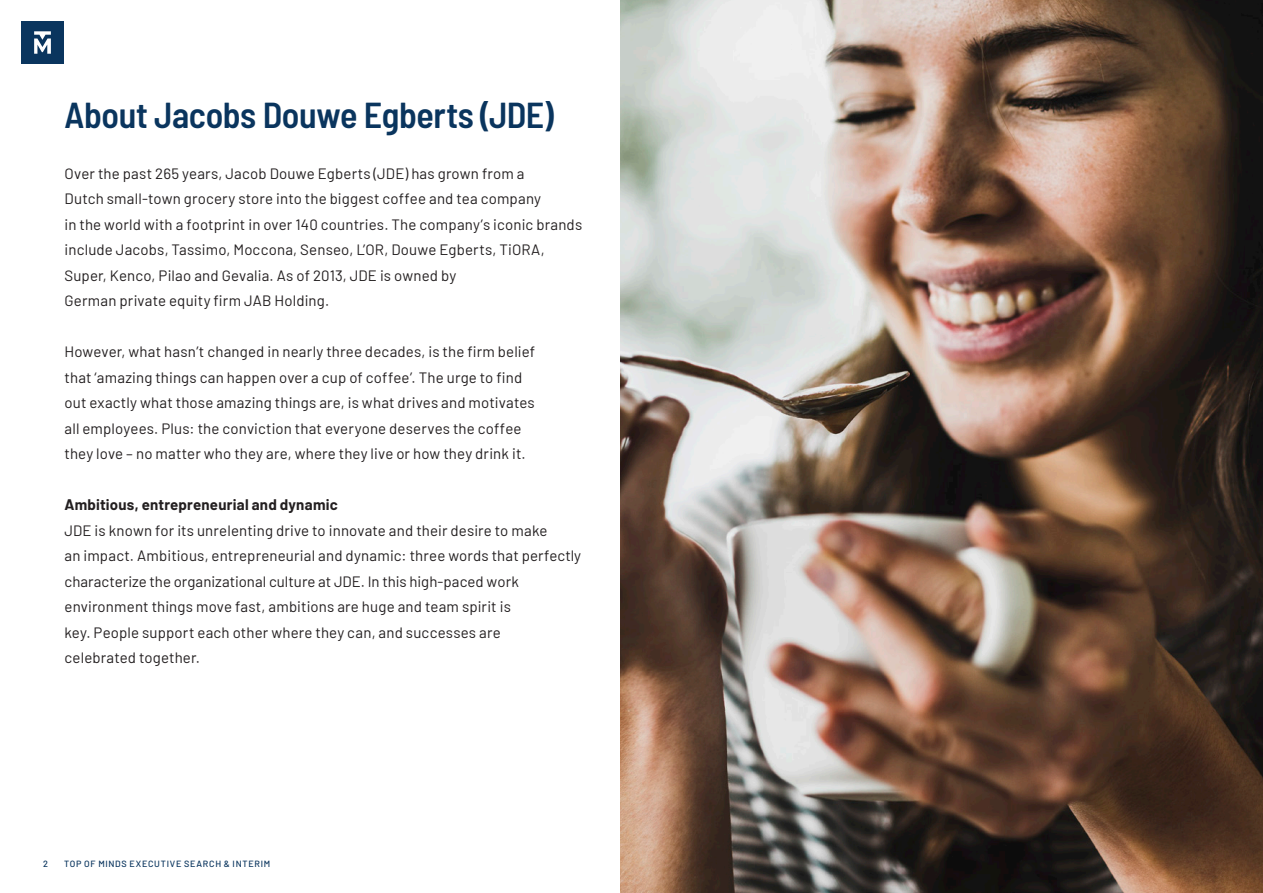
<style>
.page{position:relative;width:1263px;height:893px;background:#fff}
.page>*{position:absolute;margin:0;border:0;box-sizing:border-box;transform-origin:0 0}
.t1{font:600 semi-condensed 36px "Barlow";letter-spacing:-.01em;color:#0a355e}
.t2{font:15px/25.5px "Barlow";letter-spacing:.01em;color:#231f20}
.t3{font:700 15px "Barlow";letter-spacing:.015em;color:#231f20}
.t4{font:500 9px "Barlow";letter-spacing:.08em;color:#0a355e}
</style>
<div class="page">
<img style="left:621px;top:0;width:642px;height:893px">
<div style="left:21px;top:21px;width:43px;height:43px;background:#0a355e"></div>
<svg style="left:34px;top:31px;width:17px;height:23px"></svg>
<p class="t1" style="left:64px;top:89px;width:491px">About Jacobs Douwe Egberts (JDE)</p>
<p class="t2" style="left:64px;top:159px;width:519px">Over the past 265 years, Jacob Douwe Egberts (JDE) has grown from a<br>Dutch small-town grocery store into the biggest coffee and tea company<br>in the world with a footprint in over 140 countries. The company’s iconic brands include Jacobs, Tassimo, Moccona, Senseo, L’OR, Douwe Egberts, TiORA, Super, Kenco, Pilao and Gevalia. As of 2013, JDE is owned by<br>German private equity firm JAB Holding.</p>
<p class="t2" style="left:64px;top:338px;width:472px">However, what hasn’t changed in nearly three decades, is the firm belief that ‘amazing things can happen over a cup of coffee’. The urge to find out exactly what those amazing things are, is what drives and motivates all employees. Plus: the conviction that everyone deserves the coffee they love – no matter who they are, where they live or how they drink it.</p>
<p class="t3" style="left:64px;top:494px;width:275px">Ambitious, entrepreneurial and dynamic</p>
<p class="t2" style="left:64px;top:516px;width:518px">JDE is known for its unrelenting drive to innovate and their desire to make<br>an impact. Ambitious, entrepreneurial and dynamic: three words that perfectly characterize the organizational culture at JDE. In this high-paced work environment things move fast, ambitions are huge and team spirit is<br>key. People support each other where they can, and successes are<br>celebrated together.</p>
<p class="t4" style="left:43px;top:857px;width:6px">2</p>
<p class="t4" style="left:64px;top:857px;width:208px">TOP OF MINDS EXECUTIVE SEARCH &amp; INTERIM</p>
</div>
